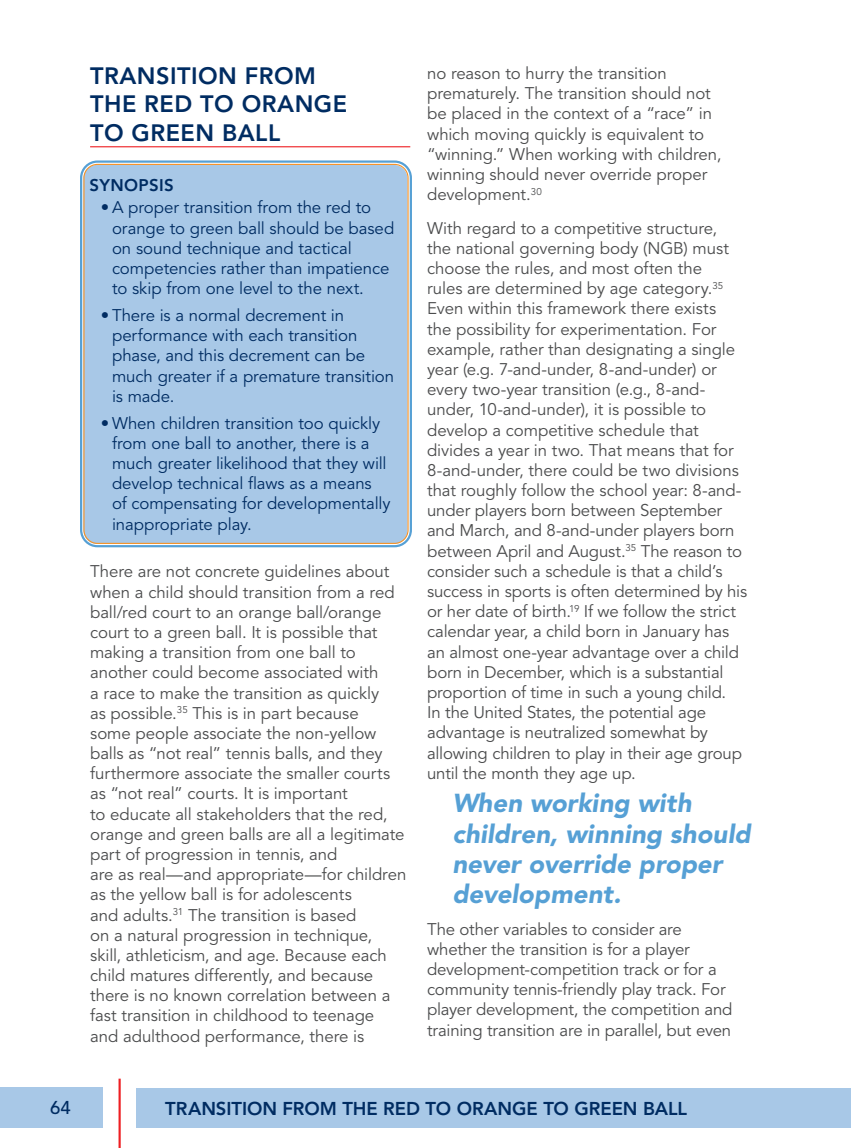
<style>
.page{position:relative;width:851px;height:1148px;background:#fff}
.page>*{position:absolute;margin:0;border:0;box-sizing:border-box;transform-origin:0 0}
.t1{font:italic 900 25.8px/30.3px "Avenir LT Std";color:#56a0d5}
.t2{font:800 23.55px/28.2px "Avenir LT Std";letter-spacing:.02em;color:#002c62}
.t3{font:800 18.45px "Avenir LT Std";letter-spacing:-.005em;color:#002c62}
.t4{font:500 18.45px "Avenir LT Std";color:#002c62}
.t5{font:16.8px/20.1px "Avenir LT Std";letter-spacing:-.005em;color:#4b4c4d}
.t6{font:16.8px/20.1px "Avenir LT Std";letter-spacing:-.005em;color:#002c62}
.t7{font:800 16.8px "Avenir LT Std";letter-spacing:.02em;color:#002c62}
</style>
<div class="page">
<div style="left:136px;top:1088px;width:714px;height:39px;background:#a8c8e7"></div>
<div style="left:0;top:1087px;width:103px;height:40px;background:#a8c8e7"></div>
<hr style="left:118px;top:1078px;width:3px;height:70px;background:#ee1f23">
<hr style="left:90px;top:146px;width:320px;height:1px;background:#ee1f23">
<div style="left:80px;top:160px;width:332px;height:387px;border:8px solid #56a0d5;border-radius:13px"></div>
<div style="left:83px;top:165px;width:324px;height:379px;background:#a8c8e7;border-radius:13px"></div>
<div style="left:83px;top:164px;width:325px;height:380px;border:1px solid #f69226;border-radius:13px"></div>
<p class="t2" style="left:90px;top:62px;width:62px">TRANSITION</p>
<p class="t2" style="left:245px;top:62px;width:17px">FRO</p>
<p class="t2" style="left:294px;top:62px;width:23px">M</p>
<p class="t2" style="left:90px;top:90px;width:17px">THE</p>
<p class="t2" style="left:90px;top:90px;width:222px;text-indent:54px">RED TO ORANGE<br>TO GREEN</p>
<p class="t2" style="left:222px;top:118px;width:60px">BALL</p>
<p class="t7" style="left:90px;top:175px;width:84px">SYNOPSIS</p>
<p class="t6" style="left:112px;top:198px;width:284px;text-indent:-11px">• A proper transition from the red to orange to green ball should be based on sound technique and tactical competencies rather than impatience to skip from one level to the next.</p>
<p class="t6" style="left:112px;top:306px;width:284px;text-indent:-11px">• There is a normal decrement in performance with each transition phase, and this decrement can be much greater if a premature transition is made.</p>
<p class="t6" style="left:112px;top:413px;width:280px;text-indent:-11px">• When children transition too quickly from one ball to another, there is a much greater likelihood that they will develop technical flaws as a means of compensating for developmentally inappropriate play.</p>
<p class="t5" style="left:90px;top:562px;width:318px">There are not concrete guidelines about when a child should transition from a red ball/red court to an orange ball/orange court to a green ball. It is possible that making a transition from one ball to another could become associated with<br>a race to make the transition as quickly<br>as possible.<sup>35</sup> This is in part because<br>some people associate the non-yellow balls as “not real” tennis balls, and they furthermore associate the smaller courts as “not real” courts. It is important<br>to educate all stakeholders that the red, orange and green balls are all a legitimate part of progression in tennis, and<br>are as real—and appropriate—for children as the yellow ball is for adolescents<br>and adults.<sup>31</sup> The transition is based<br>on a natural progression in technique, skill, athleticism, and age. Because each child matures differently, and because there is no known correlation between a fast transition in childhood to teenage and adulthood performance, there is</p>
<p class="t5" style="left:427px;top:64px;width:296px">no reason to hurry the transition prematurely. The transition should not be placed in the context of a “race” in which moving quickly is equivalent to “winning.” When working with children, winning should never override proper development.<sup>30</sup></p>
<p class="t5" style="left:427px;top:218px;width:321px">With regard to a competitive structure,<br>the national governing body (NGB) must choose the rules, and most often the<br>rules are determined by age category.<sup>35<br></sup>Even within this framework there exists<br>the possibility for experimentation. For example, rather than designating a single year (e.g. 7-and-under, 8-and-under) or every two-year transition (e.g., 8-and&shy;under, 10-and-under), it is possible to develop a competitive schedule that divides a year in two. That means that for 8-and-under, there could be two divisions that roughly follow the school year: 8-and&shy;under players born between September and March, and 8-and-under players born between April and August.<sup>35</sup> The reason to consider such a schedule is that a child’s success in sports is often determined by his or her date of birth.<sup>19</sup> If we follow the strict calendar year, a child born in January has an almost one-year advantage over a child born in December, which is a substantial proportion of time in such a young child.<br>In the United States, the potential age advantage is neutralized somewhat by allowing children to play in their age group until the month they age up.</p>
<p class="t1" style="left:452px;top:788px;width:300px">When working with children, winning should never override proper development.</p>
<p class="t5" style="left:427px;top:919px;width:307px">The other variables to consider are whether the transition is for a player development-competition track or for a community tennis-friendly play track. For player development, the competition and training transition are in parallel, but even</p>
<p class="t4" style="left:50px;top:1097px;width:22px">64</p>
<p class="t3" style="left:165px;top:1097px;width:501px">TRANSITION FROM THE RED TO ORANGE TO GREEN BALL</p>
</div>
